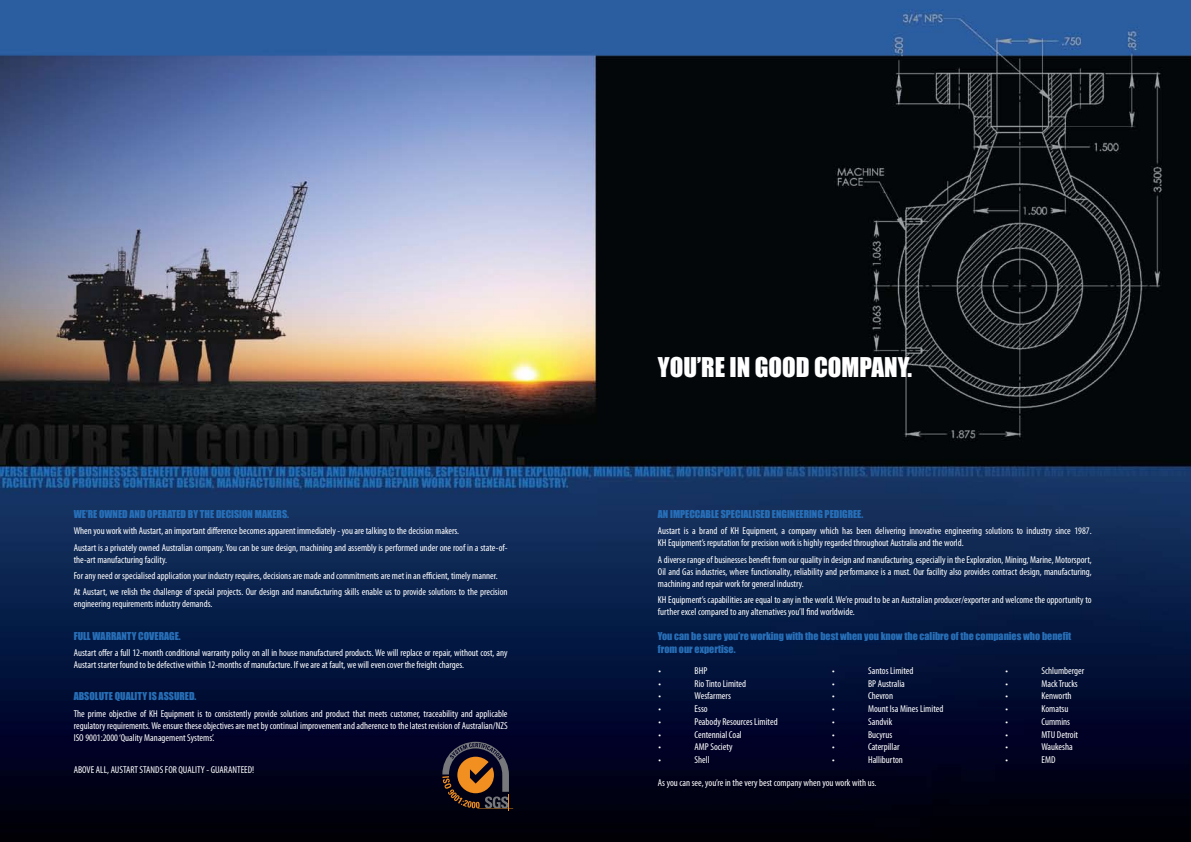
<style>
.page{position:relative;width:1191px;height:842px;background:#fff}
.page>*{position:absolute;margin:0;border:0;box-sizing:border-box;transform-origin:0 0}
.t1{font:25px "Impact";color:#fff}
.t2{font:condensed 10px/12px "Myriad Pro";color:#fff}
.t3{font:10px/13.2px "Impact";color:#276fb8}
</style>
<div class="page">
<img style="left:0;top:0;width:1191px;height:842px">
<svg style="left:442px;top:742px;width:71px;height:69px;background:#47332b"></svg>
<p class="t3" style="left:74px;top:508px;width:217px">WE’RE OWNED AND OPERATED BY THE DECISION MAKERS.</p>
<p class="t2" style="left:74px;top:523px;width:435px;line-height:16.2px">When you work with Austart, an important difference becomes apparent immediately - you are talking to the decision makers.<br>Austart is a privately owned Australian company. You can be sure design, machining and assembly is performed under one roof in a state-of-</p>
<p class="t2" style="left:74px;top:551px;width:435px;line-height:16.2px">the-art manufacturing facility.<br>For any need or specialised application your industry requires, decisions are made and commitments are met in an efficient, timely manner.<br>At Austart, we relish the challenge of special projects. Our design and manufacturing skills enable us to provide solutions to the precision</p>
<p class="t2" style="left:74px;top:598px;width:140px">engineering requirements industry demands.</p>
<p class="t3" style="left:74px;top:629px;width:108px">FULL WARRANTY COVERAGE.</p>
<p class="t2" style="left:74px;top:646px;width:435px">Austart offer a full 12-month conditional warranty policy on all in house manufactured products. We will replace or repair, without cost, any<br>Austart starter found to be defective within 12-months of manufacture. If we are at fault, we will even cover the freight charges.</p>
<p class="t3" style="left:74px;top:690px;width:124px">ABSOLUTE QUALITY IS ASSURED.</p>
<p class="t2" style="left:74px;top:707px;width:435px;text-align:justify">The prime objective of KH Equipment is to consistently provide solutions and product that meets customer, traceability and applicable regulatory requirements. We ensure these objectives are met by continual improvement and adherence to the latest revision of Australian/NZS ISO 9001:2000 ‘Quality Management Systems’.</p>
<p class="t2" style="left:74px;top:764px;width:182px">ABOVE ALL, AUSTART STANDS FOR QUALITY - GUARANTEED!</p>
<h1 class="t1" style="left:658px;top:352px;width:255px">YOU’RE IN GOOD COMPANY.</h1>
<p class="t3" style="left:658px;top:508px;width:207px">AN IMPECCABLE SPECIALISED ENGINEERING PEDIGREE.</p>
<p class="t2" style="left:658px;top:525px;width:435px">Austart is a brand of KH Equipment, a company which has been delivering innovative engineering solutions to industry since 1987.<br>KH Equipment’s reputation for precision work is highly regarded throughout Australia and the world.</p>
<p class="t2" style="left:658px;top:553px;width:435px;text-align:justify">A diverse range of businesses benefit from our quality in design and manufacturing, especially in the Exploration, Mining, Marine, Motorsport, Oil and Gas industries, where functionality, reliability and performance is a must. Our facility also provides contract design, manufacturing, machining and repair work for general industry.</p>
<p class="t2" style="left:658px;top:593px;width:435px">KH Equipment’s capabilities are equal to any in the world. We’re proud to be an Australian producer/exporter and welcome the opportunity to further excel compared to any alternatives you’ll find worldwide.</p>
<p class="t3" style="left:658px;top:629px;width:415px">You can be sure you’re working with the best when you know the calibre of the companies who benefit from our expertise.</p>
<p class="t2" style="left:658px;top:664px;width:4px">•</p>
<p class="t2" style="left:694px;top:664px;width:14px">BHP</p>
<p class="t2" style="left:658px;top:677px;width:4px">•</p>
<p class="t2" style="left:694px;top:677px;width:53px">RioTinto Limited</p>
<p class="t2" style="left:658px;top:690px;width:4px">•</p>
<p class="t2" style="left:694px;top:690px;width:38px">Wesfarmers</p>
<p class="t2" style="left:658px;top:703px;width:4px">•</p>
<p class="t2" style="left:694px;top:703px;width:15px">Esso</p>
<p class="t2" style="left:658px;top:715px;width:4px">•</p>
<p class="t2" style="left:694px;top:715px;width:85px">Peabody Resources Limited</p>
<p class="t2" style="left:658px;top:728px;width:4px">•</p>
<p class="t2" style="left:694px;top:728px;width:49px">Centennial Coal</p>
<p class="t2" style="left:658px;top:741px;width:4px">•</p>
<p class="t2" style="left:694px;top:741px;width:39px">AMP Society</p>
<p class="t2" style="left:658px;top:754px;width:4px">•</p>
<p class="t2" style="left:694px;top:754px;width:17px">Shell</p>
<p class="t2" style="left:832px;top:664px;width:4px">•</p>
<p class="t2" style="left:868px;top:664px;width:47px">Santos Limited</p>
<p class="t2" style="left:832px;top:677px;width:4px">•</p>
<p class="t2" style="left:868px;top:677px;width:38px">BP Australia</p>
<p class="t2" style="left:832px;top:690px;width:4px">•</p>
<p class="t2" style="left:868px;top:690px;width:27px">Chevron</p>
<p class="t2" style="left:832px;top:703px;width:4px">•</p>
<p class="t2" style="left:868px;top:703px;width:77px">Mount Isa Mines Limited</p>
<p class="t2" style="left:832px;top:715px;width:4px">•</p>
<p class="t2" style="left:868px;top:715px;width:26px">Sandvik</p>
<p class="t2" style="left:832px;top:728px;width:4px">•</p>
<p class="t2" style="left:868px;top:728px;width:26px">Bucyrus</p>
<p class="t2" style="left:832px;top:741px;width:4px">•</p>
<p class="t2" style="left:868px;top:741px;width:33px">Caterpillar</p>
<p class="t2" style="left:832px;top:754px;width:4px">•</p>
<p class="t2" style="left:868px;top:754px;width:36px">Halliburton</p>
<p class="t2" style="left:658px;top:777px;width:220px">As you can see, you’re in the very best company when you work with us.</p>
<p class="t2" style="left:1005px;top:664px;width:4px">•</p>
<p class="t2" style="left:1041px;top:664px;width:44px">Schlumberger</p>
<p class="t2" style="left:1005px;top:677px;width:4px">•</p>
<p class="t2" style="left:1041px;top:677px;width:38px">MackTrucks</p>
<p class="t2" style="left:1005px;top:690px;width:4px">•</p>
<p class="t2" style="left:1041px;top:690px;width:32px">Kenworth</p>
<p class="t2" style="left:1005px;top:703px;width:4px">•</p>
<p class="t2" style="left:1041px;top:703px;width:28px">Komatsu</p>
<p class="t2" style="left:1005px;top:715px;width:4px">•</p>
<p class="t2" style="left:1041px;top:715px;width:30px">Cummins</p>
<p class="t2" style="left:1005px;top:728px;width:4px">•</p>
<p class="t2" style="left:1041px;top:728px;width:38px">MTU Detroit</p>
<p class="t2" style="left:1005px;top:741px;width:4px">•</p>
<p class="t2" style="left:1041px;top:741px;width:33px">Waukesha</p>
<p class="t2" style="left:1005px;top:754px;width:4px">•</p>
<p class="t2" style="left:1041px;top:754px;width:15px">EMD</p>
</div>
